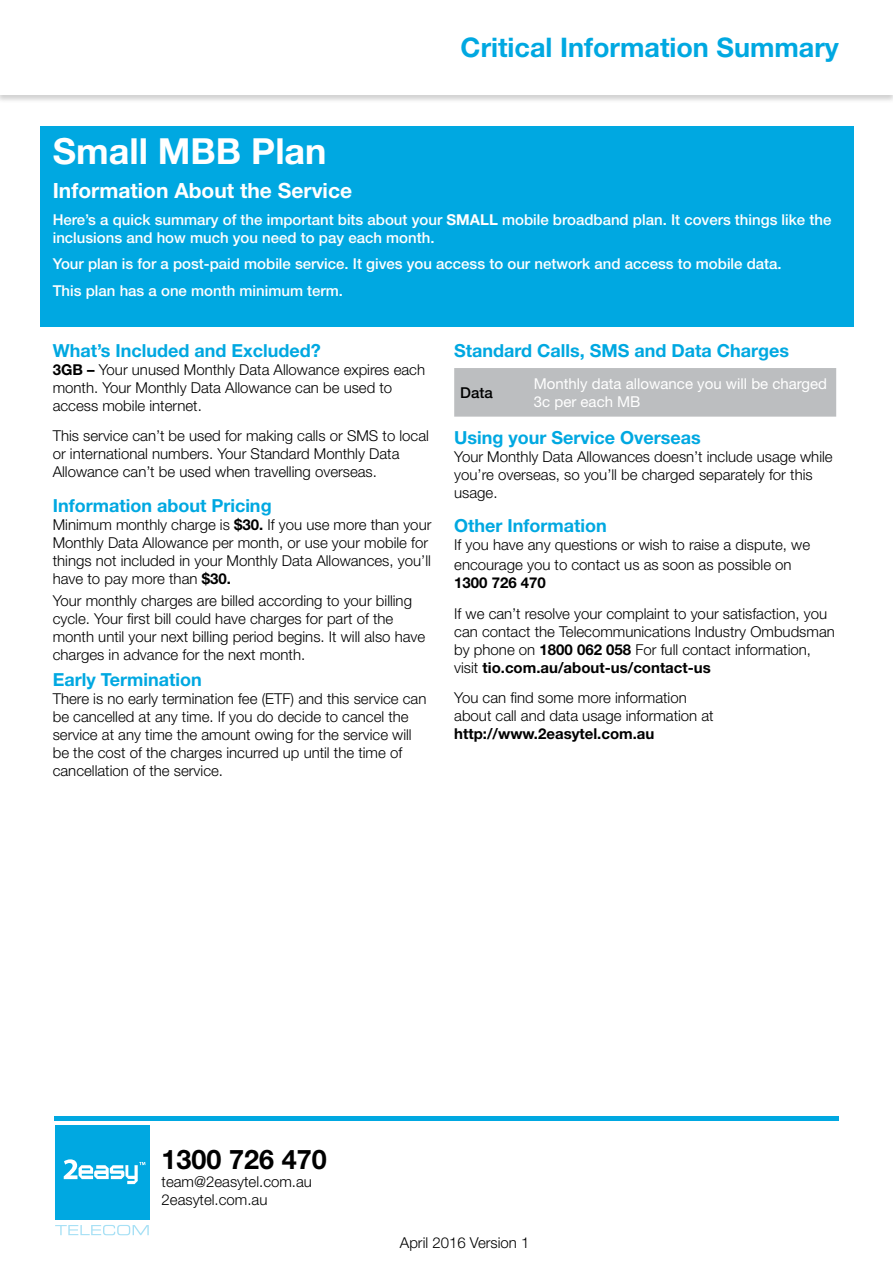
<style>
.page{position:relative;width:893px;height:1263px;background:#fff}
.page>*{position:absolute;margin:0;border:0;box-sizing:border-box;transform-origin:0 0}
.t1{font:700 36px "Helvetica Neue LT Std";color:#fff}
.t2{font:700 27px "Helvetica Neue LT Std";color:#00a8e1}
.t3{font:700 27px "Helvetica Neue LT Std";color:#000}
.t4{font:700 21px "Helvetica Neue LT Std";color:#fff}
.t5{font:700 18px "Helvetica Neue LT Std";color:#00a8e1}
.t6{font:300 15px/18px "Helvetica Neue LT Std";color:#000}
.t7{font:500 15px/18px "Helvetica Neue LT Std";color:#fff}
.t8{font:15px/18px "Helvetica Neue LT Std";color:#fff}
.t9{font:700 15px "Helvetica Neue LT Std";color:#000}
.t10{font:500 15px "Helvetica Neue LT Std";color:#000}
.s1{font-weight:700}
</style>
<div class="page">
<div style="left:0;top:0;width:893px;height:103px;background:#000;opacity:.18"></div>
<div style="left:0;top:0;width:893px;height:95px;background:#fff"></div>
<div style="left:454px;top:368px;width:382px;height:49px;background:#bcbec0"></div>
<hr style="left:54px;top:1116px;width:785px;height:4px;background:#00a8e1">
<div style="left:40px;top:126px;width:813px;height:200px;background:#00a8e1"></div>
<div style="left:55px;top:1125px;width:94px;height:95px;background:#00a8e1"></div>
<svg style="left:55px;top:1225px;width:94px;height:10px"></svg>
<svg style="left:64px;top:1159px;width:81px;height:25px"></svg>
<h2 class="t2" style="left:461px;top:30px;width:380px">Critical Information Summary</h2>
<h1 class="t1" style="left:53px;top:129px;width:275px">Small MBB Plan</h1>
<h3 class="t4" style="left:53px;top:178px;width:301px">Information About the Service</h3>
<p class="t7" style="left:53px;top:210px;width:780px">Here’s a quick summary of the important bits about your <span class="s1">SMALL</span> mobile broadband plan. It covers things like the inclusions and how much you need to pay each month.</p>
<p class="t7" style="left:53px;top:250px;width:730px;line-height:26.5px">Your plan is for a post-paid mobile service. It gives you access to our network and access to mobile data.<br>This plan has a one month minimum term.</p>
<p class="t5" style="left:53px;top:339px;width:269px">What’s Included and Excluded?</p>
<p class="t6" style="left:53px;top:360px;width:374px"><span class="s1">3GB –</span> Your unused Monthly Data Allowance expires each month. Your Monthly Data Allowance can be used to access mobile internet.</p>
<p class="t6" style="left:53px;top:427px;width:378px">This service can’t be used for making calls or SMS to local or international numbers. Your Standard Monthly Data<br>Allowance can’t be used when travelling overseas.</p>
<p class="t5" style="left:53px;top:494px;width:220px">Information about Pricing</p>
<p class="t6" style="left:53px;top:515px;width:380px">Minimum monthly charge is <span class="s1">$30.</span> If you use more than your Monthly Data Allowance per month, or use your mobile for things not included in your Monthly Data Allowances, you’ll have to pay more than <span class="s1">$30.</span></p>
<p class="t6" style="left:53px;top:591px;width:374px">Your monthly charges are billed according to your billing cycle. Your first bill could have charges for part of the month until your next billing period begins. It will also have charges in advance for the next month.</p>
<p class="t5" style="left:53px;top:668px;width:150px">Early Termination</p>
<p class="t6" style="left:53px;top:689px;width:375px">There is no early termination fee (ETF) and this service can be cancelled at any time. If you do decide to cancel the service at any time the amount owing for the service will be the cost of the charges incurred up until the time of cancellation of the service.</p>
<p class="t5" style="left:454px;top:339px;width:337px">Standard Calls, SMS and Data Charges</p>
<p class="t10" style="left:460px;top:383px;width:34px">Data</p>
<p class="t8" style="left:534px;top:374px;width:295px">Monthly data allowance you will be charged<br>3c per each MB</p>
<p class="t5" style="left:454px;top:426px;width:248px">Using your Service Overseas</p>
<p class="t6" style="left:454px;top:447px;width:380px">Your Monthly Data Allowances doesn’t include usage while you’re overseas, so you’ll be charged separately for this usage.</p>
<p class="t5" style="left:454px;top:514px;width:154px">Other Information</p>
<p class="t6" style="left:454px;top:534px;width:357px;line-height:19.8px">If you have any questions or wish to raise a dispute, we encourage you to contact us as soon as possible on</p>
<p class="t9" style="left:454px;top:573px;width:93px">1300 726 470</p>
<p class="t6" style="left:454px;top:604px;width:382px">If we can’t resolve your complaint to your satisfaction, you can contact the Telecommunications Industry Ombudsman by phone on <span class="s1">1800 062 058</span> For full contact information, visit <span class="s1">tio.com.au/about-us/contact-us</span></p>
<p class="t6" style="left:454px;top:689px;width:261px">You can find some more information about call and data usage information at</p>
<p class="t9" style="left:454px;top:725px;width:202px">http://www.2easytel.com.au</p>
<h2 class="t3" style="left:162px;top:1143px;width:167px">1300 726 470</h2>
<p class="t6" style="left:162px;top:1172px;width:152px">team@2easytel.com.au<br>2easytel.com.au</p>
<p class="t6" style="left:400px;top:1233px;width:131px">April 2016 Version 1</p>
</div>
